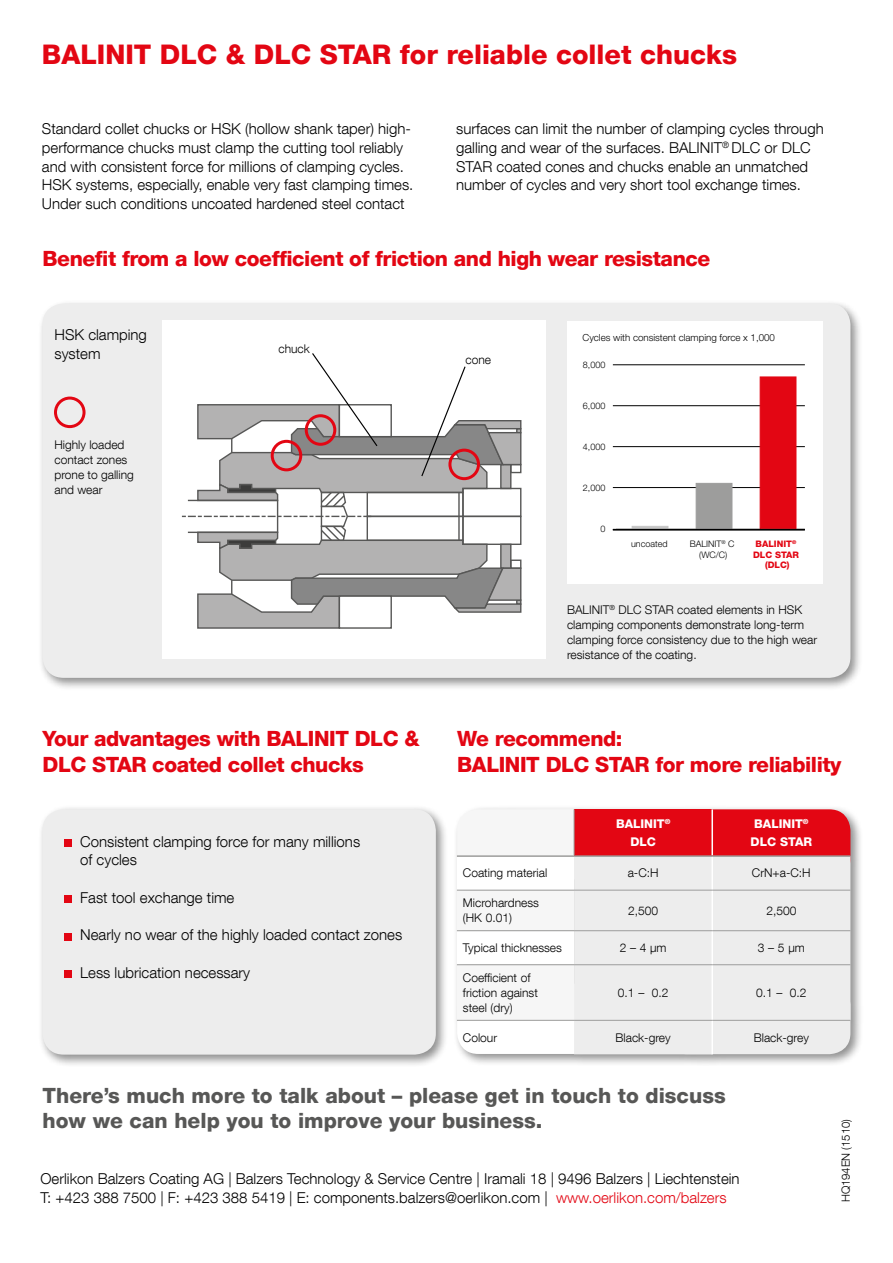
<style>
.page{position:relative;width:893px;height:1263px;background:#fff}
.page>*{position:absolute;margin:0;border:0;box-sizing:border-box;transform-origin:0 0}
.t1{font:800 27px "Helvetica Neue LT Com";color:#e30613}
.t2{font:800 21px/25.2px "Helvetica Neue LT Com";letter-spacing:-.02em;color:#e30613}
.t3{font:800 21px/25.2px "Helvetica Neue LT Com";color:#575756}
.t4{font:300 15px/18.8px "Helvetica Neue LT Com";color:#000}
.t5{font:300 12px/15px "Helvetica Neue LT Com";color:#000}
.t6{font:800 12px/18.8px "Helvetica Neue LT Com";color:#fff;text-align:center}
.t7{font:300 11.25px "Helvetica Neue LT Com";color:#000}
.t8{font:300 9.75px "Helvetica Neue LT Com";color:#000}
.t9{font:300 9px/10.8px "Helvetica Neue LT Com";color:#000;text-align:center}
.t10{font:800 9px/10.8px "Helvetica Neue LT Com";color:#e30613;text-align:center}
.s1{color:#e30613}
</style>
<div class="page">
<div style="left:38px;top:299px;width:825px;height:392px;background:#000;opacity:.44"></div>
<div style="left:43px;top:303px;width:807px;height:375px;background:#ededed;border-radius:21px"></div>
<div style="left:38px;top:805px;width:410px;height:262px;background:#000;opacity:.44"></div>
<div style="left:43px;top:809px;width:393px;height:245px;background:#ededed;border-radius:21px"></div>
<div style="left:64px;top:839px;width:8px;height:8px;background:#e30613"></div>
<div style="left:64px;top:895px;width:8px;height:8px;background:#e30613"></div>
<div style="left:64px;top:933px;width:8px;height:7px;background:#e30613"></div>
<div style="left:64px;top:970px;width:8px;height:8px;background:#e30613"></div>
<div style="left:452px;top:805px;width:411px;height:262px;background:#000;opacity:.44"></div>
<div style="left:457px;top:984px;width:140px;height:70px;background:#fff;border-radius:21px"></div>
<div style="left:667px;top:809px;width:183px;height:71px;background:#e30613;border-radius:21px"></div>
<div style="left:457px;top:809px;width:140px;height:70px;background:#f6f6f6;border-radius:21px"></div>
<div style="left:574px;top:809px;width:138px;height:47px;background:#e30613"></div>
<div style="left:574px;top:857px;width:276px;height:197px;background:#ededed"></div>
<svg style="left:457px;top:862px;width:117px;height:158px"></svg>
<hr style="left:574px;top:809px;width:1px;height:46px;background:#9d9d9c">
<hr style="left:711px;top:809px;width:2px;height:46px;background:#fff">
<hr style="left:711px;top:857px;width:2px;height:33px;background:#fff">
<hr style="left:711px;top:890px;width:2px;height:40px;background:#fff">
<hr style="left:711px;top:931px;width:2px;height:33px;background:#fff">
<hr style="left:711px;top:965px;width:2px;height:55px;background:#fff">
<hr style="left:711px;top:1020px;width:2px;height:34px;background:#fff">
<hr style="left:457px;top:855px;width:117px;height:2px;background:#9d9d9c">
<hr style="left:574px;top:855px;width:138px;height:2px;background:#9d9d9c">
<hr style="left:712px;top:855px;width:138px;height:2px;background:#9d9d9c">
<hr style="left:457px;top:890px;width:117px;height:1px;background:#9d9d9c">
<hr style="left:574px;top:890px;width:138px;height:1px;background:#9d9d9c">
<hr style="left:712px;top:890px;width:138px;height:1px;background:#9d9d9c">
<hr style="left:457px;top:930px;width:117px;height:1px;background:#9d9d9c">
<hr style="left:574px;top:930px;width:138px;height:1px;background:#9d9d9c">
<hr style="left:712px;top:930px;width:138px;height:1px;background:#9d9d9c">
<hr style="left:457px;top:964px;width:117px;height:1px;background:#9d9d9c">
<hr style="left:574px;top:964px;width:138px;height:1px;background:#9d9d9c">
<hr style="left:712px;top:964px;width:138px;height:1px;background:#9d9d9c">
<hr style="left:457px;top:1020px;width:117px;height:1px;background:#9d9d9c">
<hr style="left:574px;top:1020px;width:138px;height:1px;background:#9d9d9c">
<hr style="left:712px;top:1020px;width:138px;height:1px;background:#9d9d9c">
<div style="left:568px;top:321px;width:255px;height:263px;background:#fff"></div>
<hr style="left:613px;top:487px;width:192px;height:1px;background:#000">
<hr style="left:613px;top:446px;width:192px;height:1px;background:#000">
<hr style="left:613px;top:405px;width:192px;height:1px;background:#000">
<hr style="left:613px;top:364px;width:192px;height:1px;background:#000">
<div style="left:696px;top:483px;width:36px;height:46px;background:#9d9d9c;border:1px solid #9d9d9c"></div>
<div style="left:632px;top:526px;width:36px;height:3px;background:#c6c6c6;border:1px solid #c6c6c6"></div>
<div style="left:760px;top:376px;width:36px;height:153px;background:#e30613;border:1px solid #e30613"></div>
<hr style="left:613px;top:529px;width:192px;height:1px;background:#000">
<div style="left:162px;top:321px;width:383px;height:338px;background:#fff"></div>
<svg style="left:182px;top:353px;width:340px;height:276px"></svg>
<div style="left:54px;top:397px;width:32px;height:31px;border:3px solid #e30613;border-radius:50%"></div>
<h1 class="t1" style="left:42px;top:38px;width:697px">BALINIT DLC &amp; DLC STAR for reliable collet chucks</h1>
<p class="t4" style="left:42px;top:119px;width:373px">Standard collet chucks or HSK (hollow shank taper) high&shy;performance chucks must clamp the cutting tool reliably and with consistent force for millions of clamping cycles.<br>HSK systems, especially, enable very fast clamping times.<br>Under such conditions uncoated hardened steel contact</p>
<p class="t4" style="left:456px;top:119px;width:369px">surfaces can limit the number of clamping cycles through galling and wear of the surfaces. BALINIT<sup>®</sup> DLC or DLC STAR coated cones and chucks enable an unmatched number of cycles and very short tool exchange times.</p>
<h2 class="t2" style="left:43px;top:246px;width:669px">Benefit from a low coefficient of friction and high wear resistance</h2>
<p class="t4" style="left:54px;top:325px;width:94px">HSK clamping system</p>
<p class="t5" style="left:54px;top:437px;width:81px">Highly loaded contact zones prone to galling and wear</p>
<p class="t5" style="left:279px;top:341px;width:33px">chuck</p>
<h2 class="t2" style="left:43px;top:726px;width:379px">Your advantages with BALINIT DLC &amp;<br>DLC STAR coated collet chucks</h2>
<p class="t4" style="left:80px;top:831px;width:282px">Consistent clamping force for many millions of cycles</p>
<p class="t4" style="left:80px;top:888px;width:156px">Fast tool exchange time</p>
<p class="t4" style="left:80px;top:925px;width:324px">Nearly no wear of the highly loaded contact zones</p>
<p class="t4" style="left:80px;top:963px;width:172px">Less lubrication necessary</p>
<p class="t5" style="left:466px;top:352px;width:27px">cone</p>
<p class="t8" style="left:582px;top:332px;width:194px">Cycles with consistent clamping force x 1,000</p>
<p class="t9" style="left:583px;top:359px;width:24px">8,000</p>
<p class="t9" style="left:583px;top:400px;width:24px">6,000</p>
<p class="t9" style="left:583px;top:441px;width:24px">4,000</p>
<p class="t9" style="left:583px;top:482px;width:24px">2,000</p>
<p class="t9" style="left:600px;top:523px;width:7px">0</p>
<p class="t9" style="left:631px;top:538px;width:38px">uncoated</p>
<p class="t9" style="left:690px;top:538px;width:46px">BALINIT<sup>®</sup> C (WC/C)</p>
<p class="t10" style="left:753px;top:538px;width:47px">BALINIT<sup>®<br></sup>DLC STAR (DLC)</p>
<p class="t5" style="left:567px;top:602px;width:252px;text-indent:42px"><sup>®</sup> DLC STAR coated elements in HSK clamping components demonstrate long-term clamping force consistency due to the high wear resistance of the coating.</p>
<p class="t5" style="left:567px;top:602px;width:15px">Balinit</p>
<h2 class="t2" style="left:457px;top:726px;width:386px">We recommend:<br>BALINIT DLC STAR for more reliability</h2>
<p class="t6" style="left:616px;top:814px;width:56px">BALINIT<sup>®<br></sup>DLC</p>
<p class="t6" style="left:751px;top:814px;width:59px;text-align:left;text-indent:4px">BALINIT<sup>®<br></sup>DLC Star</p>
<p class="t5" style="left:463px;top:865px;width:86px">Coating material</p>
<p class="t5" style="left:628px;top:865px;width:32px">a-C:H</p>
<p class="t5" style="left:752px;top:865px;width:60px">CrN+a-C:H</p>
<p class="t5" style="left:463px;top:895px;width:78px">Microhardness (HK 0.01)</p>
<p class="t5" style="left:628px;top:903px;width:32px">2,500</p>
<p class="t5" style="left:766px;top:903px;width:32px">2,500</p>
<p class="t5" style="left:463px;top:940px;width:101px">Typical thicknesses</p>
<p class="t5" style="left:620px;top:940px;width:48px">2 – 4 μm</p>
<p class="t5" style="left:758px;top:940px;width:48px">3 – 5 μm</p>
<p class="t5" style="left:463px;top:970px;width:77px">Coefficient of friction against steel (dry)</p>
<p class="t5" style="left:618px;top:985px;width:52px">0.1 – 0.2</p>
<p class="t5" style="left:756px;top:985px;width:52px">0.1 – 0.2</p>
<p class="t5" style="left:463px;top:1029px;width:36px">Colour</p>
<p class="t5" style="left:616px;top:1029px;width:57px">Black-grey</p>
<p class="t5" style="left:754px;top:1029px;width:57px">Black-grey</p>
<h2 class="t3" style="left:43px;top:1083px;width:685px">There’s much more to talk about – please get in touch to discuss how we can help you to improve your business.</h2>
<p class="t4" style="left:40px;top:1169px;width:701px">Oerlikon Balzers Coating AG | Balzers Technology &amp; Service Centre | Iramali 18 | 9496 Balzers | Liechtenstein<br>T: +423 388 7500 | F: +423 388 5419 | E: components.balzers@oerlikon.com | <span class="s1">www.oerlikon.com/balzers</span></p>
<p class="t7" style="left:839px;top:1202px;width:85px;rotate:-90deg">HQ194EN (1510)</p>
</div>
